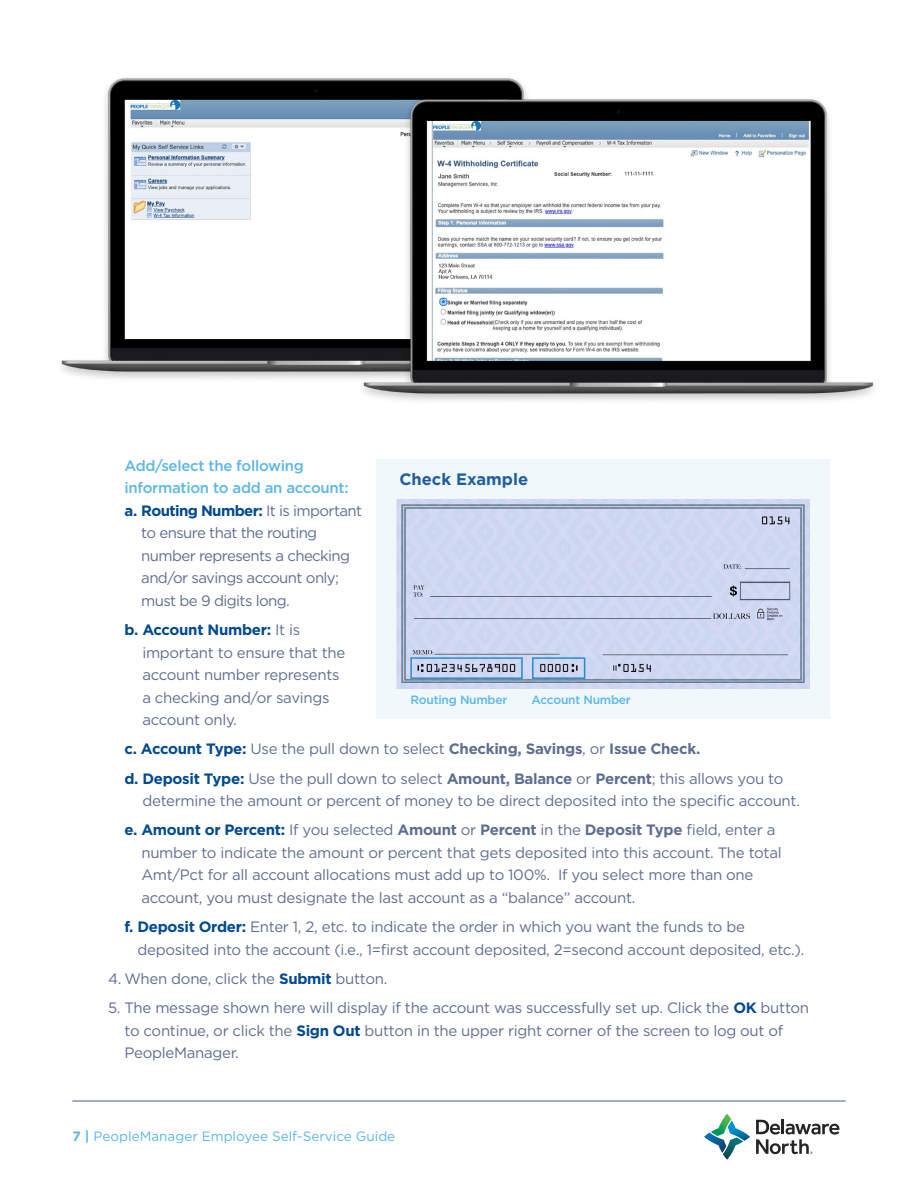
<style>
.page{position:relative;width:918px;height:1188px;background:#fff}
.page>*{position:absolute;margin:0;border:0;box-sizing:border-box;transform-origin:0 0}
.t1{font:700 16.5px "Gotham";color:#215e9e}
.t2{font:15px/22.5px "Gotham";letter-spacing:-.02em;color:#5f6e90}
.t3{font:15px "Gotham";letter-spacing:-.04em;color:#5f6e90}
.t4{font:500 15px "Gotham";letter-spacing:-.02em;color:#5cb7e7}
.t5{font:700 15px "Gotham";letter-spacing:-.04em;color:#004990}
.t6{font:13.5px "Gotham";color:#5cb7e7}
.t7{font:500 12px "Gotham";letter-spacing:-.02em;color:#5cb7e7}
.s1{font-weight:400;color:#5f6e90}
.s2{font-weight:700;color:#004990}
.s3{font-weight:700}
</style>
<div class="page">
<svg style="left:756px;top:1120px;width:83px;height:34px"></svg>
<svg style="left:704px;top:1114px;width:46px;height:46px"></svg>
<hr style="left:72px;top:1100px;width:774px;height:2px;background:#5f6e90">
<div style="left:376px;top:459px;width:454px;height:260px;background:#f0f8fc"></div>
<img style="left:396px;top:499px;width:413px;height:189px">
<div style="left:410px;top:657px;width:113px;height:22px;border:2px solid #30a5dc"></div>
<div style="left:532px;top:657px;width:53px;height:22px;border:2px solid #30a5dc"></div>
<img style="left:61px;top:78px;width:466px;height:301px">
<img style="left:357px;top:97px;width:517px;height:304px">
<p class="t4" style="left:124px;top:456px;width:181px">Add/select the following</p>
<p class="t4" style="left:124px;top:478px;width:226px">information to add an account:</p>
<p class="t5" style="left:124px;top:501px;width:239px">a. Routing Number: <span class="s1">It is important</span></p>
<p class="t3" style="left:141px;top:524px;width:178px">to ensure that the routing</p>
<p class="t3" style="left:141px;top:546px;width:210px">number represents a checking</p>
<p class="t3" style="left:141px;top:569px;width:199px">and/or savings account only;</p>
<p class="t3" style="left:141px;top:591px;width:150px">must be 9 digits long.</p>
<p class="t2" style="left:142px;top:618px;width:204px;text-indent:-18px"><span class="s2">b. Account Number:</span> It is important to ensure that the account number represents a checking and/or savings account only.</p>
<p class="t2" style="left:125px;top:734px;width:660px;line-height:29.2px"><span class="s2">c. Account Type:</span> Use the pull down to select <span class="s3">Checking, Savings</span>, or <span class="s3">Issue Check.<br></span><span class="s2">d. Deposit Type:</span> Use the pull down to select <span class="s3">Amount, Balance</span> or <span class="s3">Percent</span>; this allows you to</p>
<p class="t2" style="left:125px;top:786px;width:677px;line-height:29.2px;text-indent:18px">determine the amount or percent of money to be direct deposited into the specific account. <span class="s2">e. Amount or Percent:</span> If you selected <span class="s3">Amount</span> or <span class="s3">Percent</span> in the <span class="s3">Deposit Type</span> field, enter a</p>
<p class="t2" style="left:141px;top:841px;width:642px">number to indicate the amount or percent that gets deposited into this account. The total<br>Amt/Pct for all account allocations must add up to 100%. If you select more than one account, you must designate the last account as a “balance” account.</p>
<p class="t2" style="left:137px;top:915px;width:668px;text-indent:-13px"><span class="s2">f. Deposit Order:</span> Enter 1, 2, etc. to indicate the order in which you want the funds to be deposited into the account (i.e., 1=first account deposited, 2=second account deposited, etc.).</p>
<p class="t2" style="left:108px;top:967px;width:281px">4. When done, click the <span class="s2">Submit</span> button.</p>
<p class="t2" style="left:125px;top:996px;width:686px;text-indent:-16px">5. The message shown here will display if the account was successfully set up. Click the <span class="s2">OK</span> button to continue, or click the <span class="s2">Sign Out</span> button in the upper right corner of the screen to log out of<br>PeopleManager.</p>
<p class="t1" style="left:399px;top:469px;width:130px">Check Example</p>
<p class="t7" style="left:411px;top:692px;width:98px">Routing Number</p>
<p class="t7" style="left:532px;top:692px;width:101px">Account Number</p>
<p class="t6" style="left:72px;top:1127px;width:324px"><span class="s3">7 |</span> PeopleManager Employee Self-Service Guide</p>
</div>
